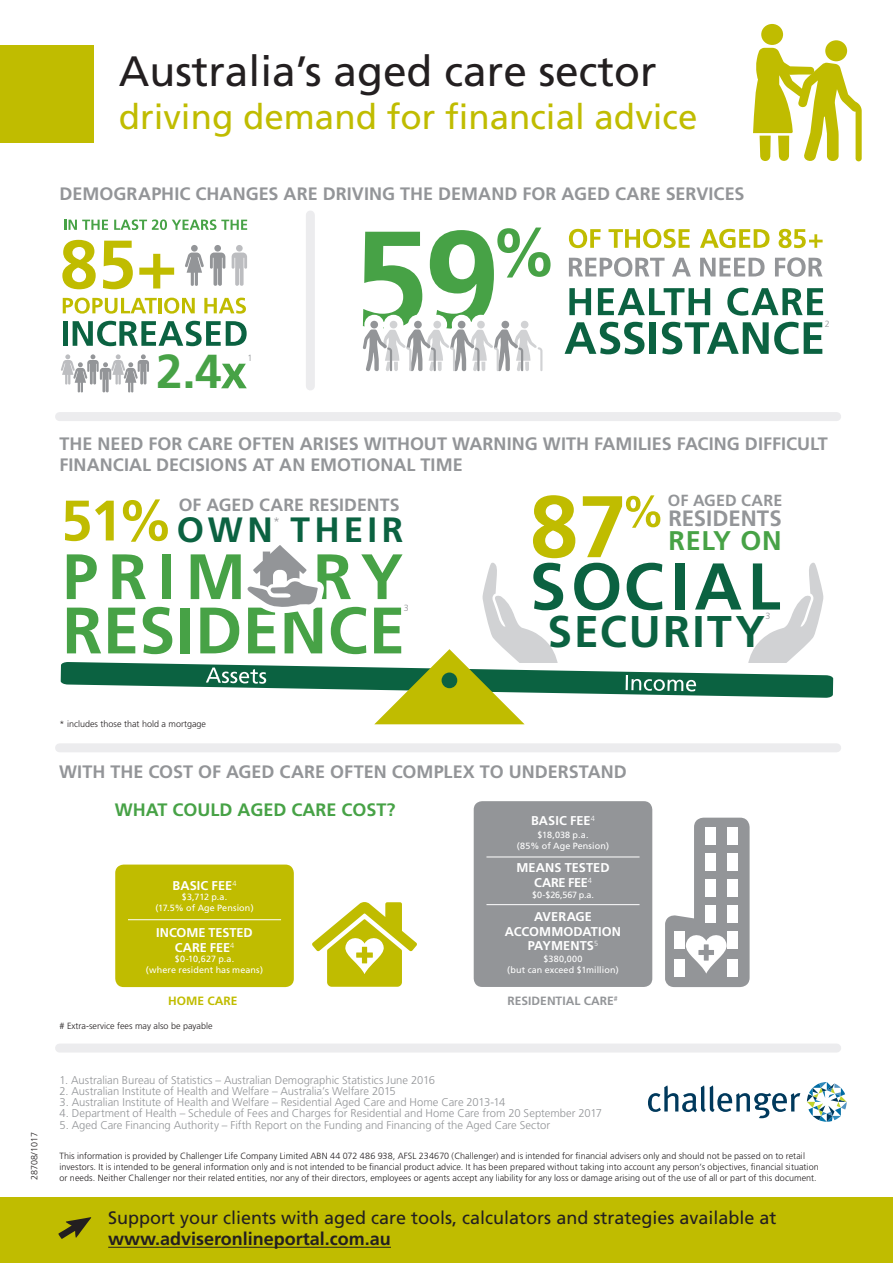
<style>
.page{position:relative;width:893px;height:1263px;background:#fff}
.page>*{position:absolute;margin:0;border:0;box-sizing:border-box;transform-origin:0 0}
.t1{font:700 66px "Frutiger";letter-spacing:.08em;color:#0b6241}
.t2{font:700 65.55px "Frutiger";letter-spacing:.01em;color:#47a246}
.t3{font:700 64.05px "Frutiger";letter-spacing:.16em;color:#47a246}
.t4{font:700 57px "Frutiger";color:#c0bc00}
.t5{font:700 47.7px "Frutiger";color:#47a246}
.t6{font:700 44.4px "Frutiger";letter-spacing:.05em;color:#0b6241}
.t7{font:42.45px "Frutiger";color:#231f20}
.t8{font:700 35.1px "Frutiger";letter-spacing:.12em;color:#0b6241}
.t9{font:34.95px "Frutiger";color:#c0bc00}
.t10{font:700 27px "Frutiger";letter-spacing:.025em;color:#47a246}
.t11{font:700 22.2px "Frutiger";color:#939598}
.t12{font:700 18px/21.6px "Frutiger";color:#939598}
.t13{font:18px/21.6px "Frutiger";color:#231f20}
.t14{font:700 18px "Frutiger";color:#47a246}
.t15{font:700 17.7px "Frutiger";color:#939598}
.t16{font:700 16.05px "Frutiger";letter-spacing:.005em;color:#939598}
.t17{font:700 12.75px/14.7px "Frutiger";color:#fff;text-align:center}
.t18{font:300 12.45px "Frutiger";color:#939598}
.t19{font:700 12px "Frutiger";color:#939598}
.t20{font:700 12px "Frutiger";color:#c0bc00}
.t21{font:300 11.25px "Frutiger";color:#939598}
.t22{font:300 9px/11.2px "Frutiger";letter-spacing:.005em;color:#231f20}
.t23{font:9px/10.5px "Frutiger";letter-spacing:.01em;color:#fff;text-align:center}
.t24{font:300 9px "Frutiger";color:#939598}
.s1{font-weight:700}
</style>
<div class="page">
<svg style="left:569px;top:288px;width:22px;height:27px"></svg>
<svg style="left:598px;top:288px;width:112px;height:27px"></svg>
<svg style="left:727px;top:288px;width:96px;height:28px"></svg>
<svg style="left:565px;top:322px;width:79px;height:32px"></svg>
<div style="left:650px;top:322px;width:6px;height:32px;background:#0b6241"></div>
<svg style="left:662px;top:322px;width:160px;height:32px"></svg>
<svg style="left:569px;top:257px;width:96px;height:20px"></svg>
<svg style="left:672px;top:258px;width:19px;height:18px"></svg>
<svg style="left:700px;top:258px;width:65px;height:18px"></svg>
<svg style="left:775px;top:257px;width:48px;height:20px"></svg>
<svg style="left:700px;top:229px;width:69px;height:19px"></svg>
<svg style="left:779px;top:229px;width:44px;height:19px"></svg>
<svg style="left:569px;top:229px;width:32px;height:19px"></svg>
<svg style="left:608px;top:229px;width:82px;height:19px"></svg>
<div style="left:191px;top:245px;width:7px;height:7px;background:#939598;border-radius:50%"></div>
<svg style="left:185px;top:253px;width:19px;height:33px"></svg>
<svg style="left:210px;top:253px;width:15px;height:33px"></svg>
<div style="left:214px;top:245px;width:7px;height:7px;background:#939598;border-radius:50%"></div>
<svg style="left:232px;top:253px;width:15px;height:33px"></svg>
<div style="left:236px;top:245px;width:7px;height:7px;background:#bcbdc0;border-radius:50%"></div>
<svg style="left:61px;top:354px;width:88px;height:39px"></svg>
<svg style="left:62px;top:240px;width:34px;height:49px"></svg>
<svg style="left:103px;top:241px;width:30px;height:48px"></svg>
<svg style="left:139px;top:254px;width:35px;height:34px"></svg>
<svg style="left:63px;top:298px;width:94px;height:16px"></svg>
<hr style="left:158px;top:298px;width:4px;height:15px;background:#c0bc00">
<svg style="left:164px;top:298px;width:31px;height:16px"></svg>
<svg style="left:204px;top:298px;width:42px;height:16px"></svg>
<div style="left:63px;top:321px;width:5px;height:25px;background:#0b6241"></div>
<svg style="left:73px;top:321px;width:174px;height:25px"></svg>
<svg style="left:221px;top:364px;width:26px;height:24px"></svg>
<svg style="left:64px;top:220px;width:44px;height:10px"></svg>
<svg style="left:114px;top:219px;width:133px;height:11px"></svg>
<svg style="left:362px;top:228px;width:189px;height:144px"></svg>
<div style="left:0;top:45px;width:94px;height:98px;background:#c0bc00"></div>
<div style="left:0;top:1197px;width:893px;height:66px;background:#c0bc00"></div>
<div style="left:825px;top:40px;width:22px;height:21px;background:#c0bc00;border-radius:50%"></div>
<div style="left:761px;top:24px;width:22px;height:21px;background:#c0bc00;border-radius:50%"></div>
<svg style="left:753px;top:48px;width:109px;height:114px"></svg>
<svg style="left:61px;top:495px;width:772px;height:229px"></svg>
<hr style="left:108px;top:1247px;width:283px;height:1px;background:#231f20">
<svg style="left:312px;top:902px;width:105px;height:85px"></svg>
<div style="left:474px;top:801px;width:178px;height:186px;background:#939598;border-radius:9px"></div>
<hr style="left:486px;top:856px;width:154px;height:1px;background:#fff">
<hr style="left:486px;top:904px;width:154px;height:1px;background:#fff">
<div style="left:115px;top:864px;width:179px;height:123px;background:#c0bc00;border-radius:9px"></div>
<hr style="left:128px;top:919px;width:153px;height:1px;background:#fff">
<svg style="left:665px;top:818px;width:85px;height:169px"></svg>
<svg style="left:58px;top:1217px;width:33px;height:22px"></svg>
<div style="left:60px;top:412px;width:777px;height:9px;background:#ececee"></div>
<div style="left:306px;top:215px;width:9px;height:171px;background:#ececee"></div>
<div style="left:60px;top:743px;width:777px;height:9px;background:#ececee"></div>
<div style="left:60px;top:1043px;width:777px;height:9px;background:#ececee"></div>
<svg style="left:648px;top:1085px;width:152px;height:33px"></svg>
<svg style="left:807px;top:1082px;width:40px;height:40px"></svg>
<p class="t7" style="left:119px;top:46px;width:539px">Australia’s aged care sector</p>
<p class="t9" style="left:119px;top:96px;width:580px">driving demand for financial advice</p>
<p class="t12" style="left:60px;top:183px;width:686px">DEMOGRAPHIC CHANGES ARE DRIVING THE DEMAND FOR AGED CARE SERVICES</p>
<p class="t5" style="left:156px;top:344px;width:67px">2.4</p>
<p class="t24" style="left:247px;top:353px;width:7px">1</p>
<p class="t24" style="left:825px;top:318px;width:7px">2</p>
<p class="t12" style="left:60px;top:433px;width:770px">THE NEED FOR CARE OFTEN ARISES WITHOUT WARNING WITH FAMILIES FACING DIFFICULT<br>FINANCIAL DECISIONS AT AN EMOTIONAL TIME</p>
<p class="t4" style="left:61px;top:487px;width:114px">51%</p>
<p class="t15" style="left:179px;top:494px;width:222px">OF AGED CARE RESIDENTS</p>
<p class="t8" style="left:177px;top:509px;width:228px">OWN THEIR</p>
<p class="t18" style="left:273px;top:514px;width:8px">*</p>
<p class="t3" style="left:62px;top:539px;width:342px">PRIM RY</p>
<p class="t24" style="left:404px;top:603px;width:7px">3</p>
<p class="t2" style="left:62px;top:592px;width:344px">RESIDENCE</p>
<p class="t16" style="left:668px;top:491px;width:116px">OF AGED CARE</p>
<p class="t11" style="left:668px;top:505px;width:115px">RESIDENTS</p>
<p class="t10" style="left:669px;top:525px;width:115px">RELY ON</p>
<p class="t1" style="left:529px;top:548px;width:252px">SOCIAL</p>
<p class="t24" style="left:765px;top:611px;width:7px">3</p>
<p class="t6" style="left:548px;top:605px;width:219px">SECURITY</p>
<p class="t22" style="left:29px;top:1180px;width:49px;rotate:-90deg">28708/1017</p>
<p class="t22" style="left:60px;top:719px;width:148px">* includes those that hold a mortgage</p>
<p class="t12" style="left:59px;top:761px;width:569px">WITH THE COST OF AGED CARE OFTEN COMPLEX TO UNDERSTAND</p>
<p class="t14" style="left:115px;top:799px;width:282px">WHAT COULD AGED CARE COST?</p>
<p class="t17" style="left:173px;top:878px;width:65px">BASIC FEE<sup>4</sup></p>
<p class="t23" style="left:155px;top:892px;width:100px">$3,712 p.a.<br>(17.5% of Age Pension)</p>
<p class="t17" style="left:156px;top:925px;width:98px">INCOME TESTED<br>CARE FEE<sup>4</sup></p>
<p class="t23" style="left:146px;top:954px;width:119px">$0-10,627 p.a.<br>(where resident has means)</p>
<p class="t20" style="left:168px;top:994px;width:71px">HOME CARE</p>
<p class="t22" style="left:60px;top:1020px;width:154px"># Extra-service fees may also be payable</p>
<p class="t17" style="left:531px;top:813px;width:65px">BASIC FEE<sup>4</sup></p>
<p class="t23" style="left:517px;top:830px;width:94px">$18,038 p.a.<br>(85% of Age Pension)</p>
<p class="t17" style="left:516px;top:860px;width:95px">MEANS TESTED<br>CARE FEE<sup>4</sup></p>
<p class="t23" style="left:532px;top:889px;width:63px">$0-$26,567 p.a.</p>
<p class="t17" style="left:505px;top:909px;width:118px">AVERAGE<br>ACCOMMODATION<br>PAYMENTS<sup>5</sup></p>
<p class="t23" style="left:507px;top:954px;width:113px">$380,000<br>(but can exceed $1million)</p>
<p class="t19" style="left:508px;top:994px;width:111px">RESIDENTIAL CARE<sup>#</sup></p>
<p class="t21" style="left:60px;top:1073px;width:377px">1. Australian Bureau of Statistics – Australian Demographic Statistics June 2016</p>
<p class="t21" style="left:60px;top:1084px;width:338px">2. Australian Institute of Health and Welfare – Australia’s Welfare 2015</p>
<p class="t21" style="left:60px;top:1096px;width:447px">3. Australian Institute of Health and Welfare – Residential Aged Care and Home Care 2013-14</p>
<p class="t21" style="left:60px;top:1107px;width:544px">4. Department of Health – Schedule of Fees and Charges for Residential and Home Care from 20 September 2017</p>
<p class="t21" style="left:60px;top:1118px;width:492px">5. Aged Care Financing Authority – Fifth Report on the Funding and Financing of the Aged Care Sector</p>
<p class="t22" style="left:60px;top:1150px;width:761px">This information is provided by Challenger Life Company Limited ABN 44 072 486 938, AFSL 234670 (Challenger) and is intended for financial advisers only and should not be passed on to retail investors. It is intended to be general information only and is not intended to be financial product advice. It has been prepared without taking into account any person’s objectives, financial situation or needs. Neither Challenger nor their related entities, nor any of their directors, employees or agents accept any liability for any loss or damage arising out of the use of all or part of this document.</p>
<p class="t13" style="left:108px;top:1207px;width:670px">Support your clients with aged care tools, calculators and strategies available at <span class="s1">www.adviseronlineportal.com.au</span></p>
</div>
